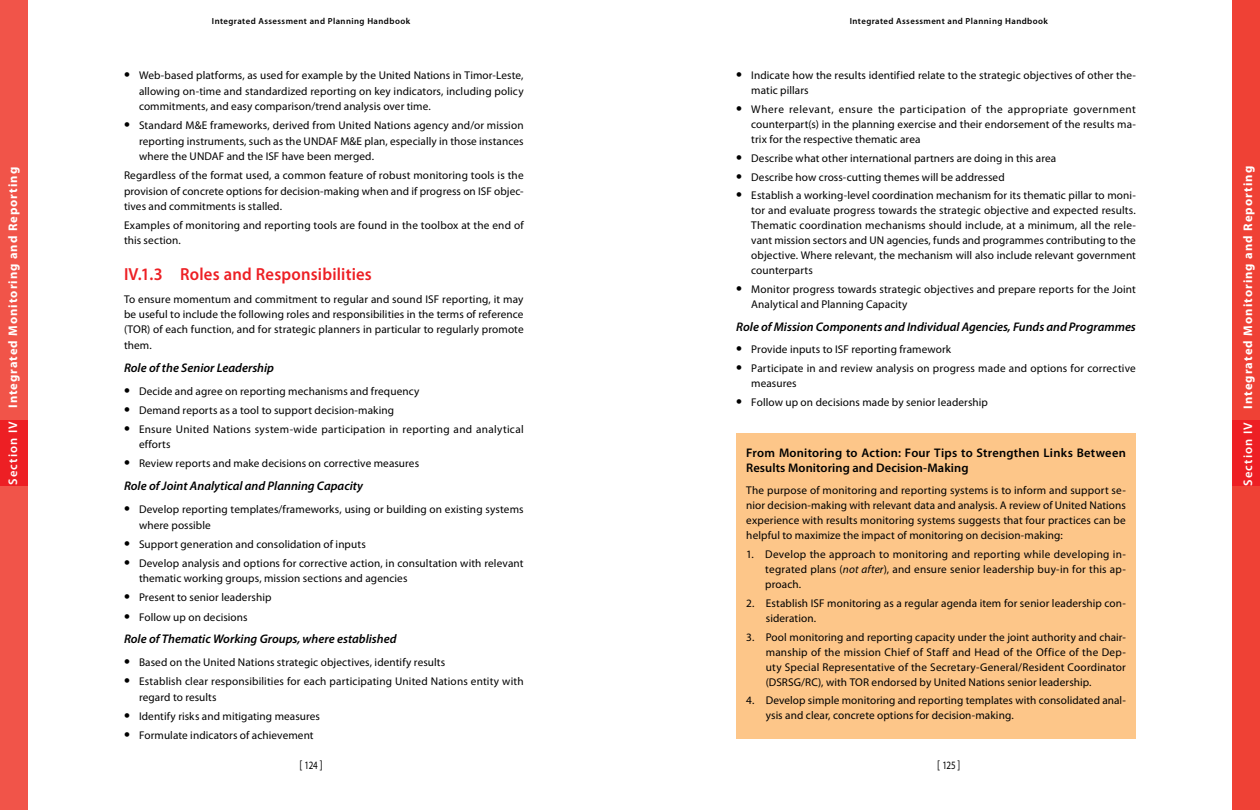
<style>
.page{position:relative;width:1260px;height:810px;background:#fff}
.page>*{position:absolute;margin:0;border:0;box-sizing:border-box;transform-origin:0 0}
.t1{font:600 17.5px "Myriad Pro";letter-spacing:.015em;color:#ed1f24;scale:.95 1}
.t2{font:italic 600 12.5px "Myriad Pro";color:#000}
.t3{font:600 12.5px/15px "Myriad Pro";letter-spacing:.015em;color:#000}
.t4{font:700 12.5px "Myriad Pro";letter-spacing:.08em;color:#fff}
.t5{font:11.25px/15px "Myriad Pro";letter-spacing:.01em;color:#000}
.t6{font:11.25px "Myriad Pro";letter-spacing:.01em;color:#000;scale:.8 1}
.t7{font:600 8.75px "Myriad Pro";letter-spacing:.05em;color:#000}
.s1{font-weight:700;font-size:17.5px}
.s2{font-style:italic}
.s3{font-weight:600}
.s4{font-size:12.5px}
</style>
<div class="page">
<div style="left:0;top:0;width:28px;height:810px;background:#f15449"></div>
<div style="left:1232px;top:0;width:28px;height:810px;background:#ef4135"></div>
<div style="left:0;top:420px;width:28px;height:66px;background:#ed1f24"></div>
<div style="left:1232px;top:420px;width:28px;height:66px;background:#ed1f24"></div>
<div style="left:736px;top:433px;width:400px;height:306px;background:#fdc689"></div>
<p class="t7" style="left:212px;top:16px;width:200px">Integrated Assessment and Planning Handbook</p>
<p class="t7" style="left:850px;top:16px;width:200px">Integrated Assessment and Planning Handbook</p>
<p class="t5" style="left:139px;top:68px;width:386px;line-height:15.4px;text-align:justify;text-indent:-15px"><span class="s1">•</span> Web-based platforms, as used for example by the United Nations in Timor-Leste, allowing on-time and standardized reporting on key indicators, including policy commitments, and easy comparison/trend analysis over time.</p>
<p class="t5" style="left:139px;top:118px;width:386px;line-height:15.4px;text-align:justify;text-indent:-15px"><span class="s1">•</span> Standard M&amp;E frameworks, derived from United Nations agency and/or mission reporting instruments, such as the UNDAF M&amp;E plan, especially in those instances where the UNDAF and the ISF have been merged.</p>
<p class="t5" style="left:124px;top:168px;width:401px;line-height:15.4px;text-align:justify">Regardless of the format used, a common feature of robust monitoring tools is the provision of concrete options for decision-making when and if progress on ISF objec&shy;tives and commitments is stalled.</p>
<p class="t5" style="left:124px;top:217px;width:401px;line-height:15.4px">Examples of monitoring and reporting tools are found in the toolbox at the end of this section.</p>
<h1 class="t1" style="left:124px;top:263px;width:262px">IV.1.3 Roles and Responsibilities</h1>
<p class="t5" style="left:124px;top:291px;width:401px;line-height:15.4px;text-align:justify">To ensure momentum and commitment to regular and sound ISF reporting, it may be useful to include the following roles and responsibilities in the terms of reference (TOR) of each function, and for strategic planners in particular to regularly promote them.</p>
<p class="t2" style="left:124px;top:360px;width:152px">Role of the Senior Leadership</p>
<p class="t5" style="left:124px;top:383px;width:297px"><span class="s1">•</span> Decide and agree on reporting mechanisms and frequency</p>
<p class="t5" style="left:124px;top:402px;width:272px"><span class="s1">•</span> Demand reports as a tool to support decision-making</p>
<p class="t5" style="left:139px;top:421px;width:386px;line-height:15.4px;text-indent:-15px"><span class="s1">•</span> Ensure United Nations system-wide participation in reporting and analytical efforts</p>
<p class="t5" style="left:124px;top:456px;width:297px"><span class="s1">•</span> Review reports and make decisions on corrective measures</p>
<p class="t2" style="left:124px;top:478px;width:241px">Role of Joint Analytical and Planning Capacity</p>
<p class="t5" style="left:139px;top:502px;width:386px;line-height:15.4px;text-indent:-15px"><span class="s1">•</span> Develop reporting templates/frameworks, using or building on existing systems where possible</p>
<p class="t5" style="left:124px;top:536px;width:243px"><span class="s1">•</span> Support generation and consolidation of inputs</p>
<p class="t5" style="left:139px;top:555px;width:386px;line-height:15.4px;text-indent:-15px"><span class="s1">•</span> Develop analysis and options for corrective action, in consultation with relevant thematic working groups, mission sections and agencies</p>
<p class="t5" style="left:124px;top:590px;width:149px"><span class="s1">•</span> Present to senior leadership</p>
<p class="t5" style="left:124px;top:609px;width:125px"><span class="s1">•</span> Follow up on decisions</p>
<p class="t2" style="left:124px;top:631px;width:274px">Role of Thematic Working Groups, where established</p>
<p class="t5" style="left:124px;top:655px;width:323px"><span class="s1">•</span> Based on the United Nations strategic objectives, identify results</p>
<p class="t5" style="left:139px;top:674px;width:386px;line-height:15.4px;text-indent:-15px"><span class="s1">•</span> Establish clear responsibilities for each participating United Nations entity with regard to results</p>
<p class="t5" style="left:124px;top:709px;width:198px"><span class="s1">•</span> Identify risks and mitigating measures</p>
<p class="t5" style="left:124px;top:728px;width:191px"><span class="s1">•</span> Formulate indicators of achievement</p>
<p class="t5" style="left:751px;top:68px;width:386px;text-indent:-15px"><span class="s1">•</span> Indicate how the results identified relate to the strategic objectives of other the&shy;matic pillars</p>
<p class="t5" style="left:751px;top:102px;width:386px;text-align:justify;text-indent:-15px"><span class="s1">•</span> Where relevant, ensure the participation of the appropriate government counterpart(s) in the planning exercise and their endorsement of the results ma&shy;trix for the respective thematic area</p>
<p class="t5" style="left:736px;top:150px;width:321px"><span class="s1">•</span> Describe what other international partners are doing in this area</p>
<p class="t5" style="left:736px;top:169px;width:270px"><span class="s1">•</span> Describe how cross-cutting themes will be addressed</p>
<p class="t5" style="left:751px;top:188px;width:386px;text-align:justify;text-indent:-15px"><span class="s1">•</span> Establish a working-level coordination mechanism for its thematic pillar to moni&shy;tor and evaluate progress towards the strategic objective and expected results.<br>Thematic coordination mechanisms should include, at a minimum, all the rele&shy;vant mission sectors and UN agencies, funds and programmes contributing to the objective. Where relevant, the mechanism will also include relevant government counterparts</p>
<p class="t5" style="left:751px;top:282px;width:386px;text-indent:-15px"><span class="s1">•</span> Monitor progress towards strategic objectives and prepare reports for the Joint<br>Analytical and Planning Capacity</p>
<p class="t2" style="left:736px;top:318px;width:401px">Role of Mission Components and Individual Agencies, Funds and Programmes</p>
<p class="t5" style="left:736px;top:342px;width:216px"><span class="s1">•</span> Provide inputs to ISF reporting framework</p>
<p class="t5" style="left:751px;top:360px;width:386px;text-indent:-15px"><span class="s1">•</span> Participate in and review analysis on progress made and options for corrective measures</p>
<p class="t5" style="left:736px;top:394px;width:253px"><span class="s1">•</span> Follow up on decisions made by senior leadership</p>
<p class="t3" style="left:746px;top:445px;width:381px">From Monitoring to Action: Four Tips to Strengthen Links Between<br>Results Monitoring and Decision-Making</p>
<p class="t5" style="left:746px;top:483px;width:381px;text-align:justify">The purpose of monitoring and reporting systems is to inform and support se&shy;nior decision-making with relevant data and analysis. A review of United Nations experience with results monitoring systems suggests that four practices can be helpful to maximize the impact of monitoring on decision-making:</p>
<p class="t5" style="left:765px;top:547px;width:362px;text-align:justify;text-indent:-19px">1. Develop the approach to monitoring and reporting while developing in&shy;tegrated plans (<span class="s2">not after</span>), and ensure senior leadership buy-in for this ap&shy;proach.</p>
<p class="t5" style="left:766px;top:595px;width:362px;text-indent:-20px">2. Establish ISF monitoring as a regular agenda item for senior leadership con&shy;sideration.</p>
<p class="t5" style="left:766px;top:629px;width:362px;text-align:justify;text-indent:-19px">3. Pool monitoring and reporting capacity under the joint authority and chair&shy;manship of the mission Chief of Staff and Head of the Office of the Dep&shy;uty Special Representative of the Secretary-General/Resident Coordinator (DSRSG/RC), with TOR endorsed by United Nations senior leadership.</p>
<p class="t5" style="left:766px;top:693px;width:362px;text-indent:-20px">4. Develop simple monitoring and reporting templates with consolidated anal&shy;ysis and clear, concrete options for decision-making.</p>
<p class="t4" style="left:5px;top:485px;width:319px;rotate:-90deg"><span class="s3">Section IV</span> Integrated Monitoring and Reporting</p>
<p class="t4" style="left:1240px;top:486px;width:321px;rotate:-90deg"><span class="s3">Section IV</span> Integrated Monitoring and Reporting</p>
<p class="t6" style="left:300px;top:758px;width:30px"><span class="s4">[</span> 124 <span class="s4">]</span></p>
<p class="t6" style="left:937px;top:758px;width:30px"><span class="s4">[</span> 125 <span class="s4">]</span></p>
</div>
